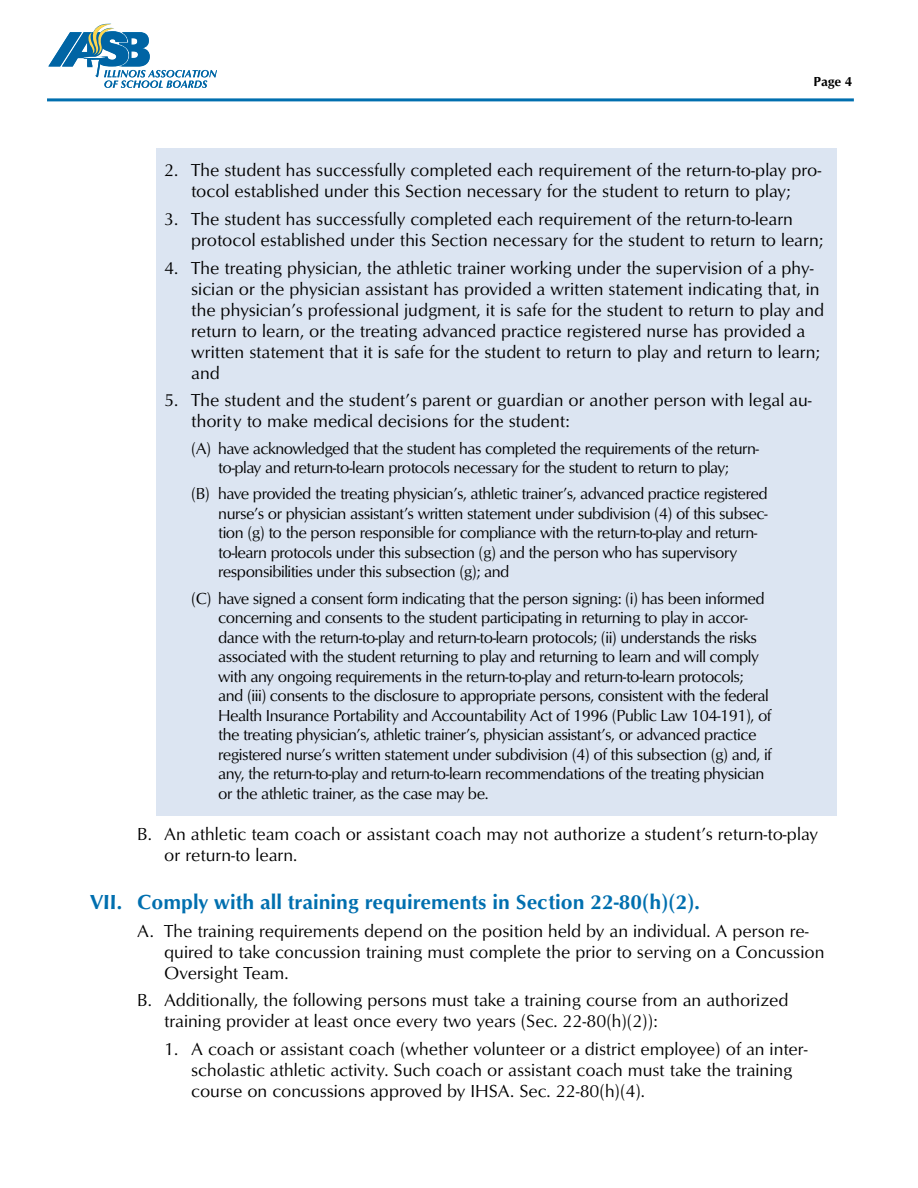
<style>
.page{position:relative;width:918px;height:1188px;background:#fff}
.page>*{position:absolute;margin:0;border:0;box-sizing:border-box;transform-origin:0 0}
.subhead_2{font:21px "Optimum Bold DTC";color:#006faf}
.Body_3_lists{font:18px/21px "Optimum Roman DTC";color:#000}
.Body_2_indent{font:18px/21px "Optimum Roman DTC";color:#000}
.Body_3_indent{font:18px/21px "Optimum Roman DTC";color:#000}
.Body_4_list{font:16.5px/19.5px "Optimum Roman DTC";letter-spacing:-.03em;color:#000}
.t1{font:13.5px "Optimum Bold DTC";color:#000}
</style>
<div class="page">
<svg style="left:48px;top:24px;width:169px;height:64px"></svg>
<hr style="left:47px;top:98px;width:807px;height:3px;background:#006faf">
<div style="left:157px;top:148px;width:680px;height:668px;background:#dce5f2"></div>
<p class="t1" style="left:814px;top:74px;width:40px">Page 4</p>
<p class="Body_3_lists" style="left:164px;top:159px;width:659px;text-align:center">2. The student has successfully completed each requirement of the return-to-play pro&shy;tocol established under this Section necessary for the student to return to play;</p>
<p class="Body_3_lists" style="left:191px;top:208px;width:634px;text-indent:-27px">3. The student has successfully completed each requirement of the return-to-learn protocol established under this Section necessary for the student to return to learn;</p>
<p class="Body_3_lists" style="left:191px;top:257px;width:634px;text-indent:-27px">4. The treating physician, the athletic trainer working under the supervision of a phy&shy;sician or the physician assistant has provided a written statement indicating that, in the physician’s professional judgment, it is safe for the student to return to play and return to learn, or the treating advanced practice registered nurse has provided a written statement that it is safe for the student to return to play and return to learn; and</p>
<p class="Body_3_lists" style="left:191px;top:390px;width:622px;text-indent:-27px">5. The student and the student’s parent or guardian or another person with legal au&shy;thority to make medical decisions for the student:</p>
<p class="Body_4_list" style="left:191px;top:438px;width:570px;text-align:center">(A) have acknowledged that the student has completed the requirements of the return&shy;to-play and return-to-learn protocols necessary for the student to return to play;</p>
<p class="Body_4_list" style="left:218px;top:484px;width:551px;text-indent:-27px">(B) have provided the treating physician’s, athletic trainer’s, advanced practice registered nurse’s or physician assistant’s written statement under subdivision (4) of this subsec&shy;tion (g) to the person responsible for compliance with the return-to-play and return&shy;to-learn protocols under this subsection (g) and the person who has supervisory responsibilities under this subsection (g); and</p>
<p class="Body_4_list" style="left:218px;top:588px;width:555px;text-indent:-27px">(C) have signed a consent form indicating that the person signing: (i) has been informed concerning and consents to the student participating in returning to play in accor&shy;dance with the return-to-play and return-to-learn protocols; (ii) understands the risks associated with the student returning to play and returning to learn and will comply with any ongoing requirements in the return-to-play and return-to-learn protocols; and (iii) consents to the disclosure to appropriate persons, consistent with the federal Health Insurance Portability and Accountability Act of 1996 (Public Law 104-191), of the treating physician’s, athletic trainer’s, physician assistant’s, or advanced practice registered nurse’s written statement under subdivision (4) of this subsection (g) and, if any, the return-to-play and return-to-learn recommendations of the treating physician or the athletic trainer, as the case may be.</p>
<p class="Body_2_indent" style="left:164px;top:823px;width:655px;text-indent:-27px">B. An athletic team coach or assistant coach may not authorize a student’s return-to-play or return-to learn.</p>
<p class="subhead_2" style="left:90px;top:890px;width:611px">VII. Comply with all training requirements in Section 22-80(h)(2).</p>
<p class="Body_2_indent" style="left:164px;top:920px;width:662px;text-indent:-27px">A. The training requirements depend on the position held by an individual. A person re&shy;quired to take concussion training must complete the prior to serving on a Concussion<br>Oversight Team.</p>
<p class="Body_2_indent" style="left:164px;top:990px;width:626px;text-indent:-27px">B. Additionally, the following persons must take a training course from an authorized training provider at least once every two years (Sec. 22-80(h)(2)):</p>
<p class="Body_3_indent" style="left:191px;top:1038px;width:618px;text-indent:-27px">1. A coach or assistant coach (whether volunteer or a district employee) of an inter&shy;scholastic athletic activity. Such coach or assistant coach must take the training course on concussions approved by IHSA. Sec. 22-80(h)(4).</p>
</div>
